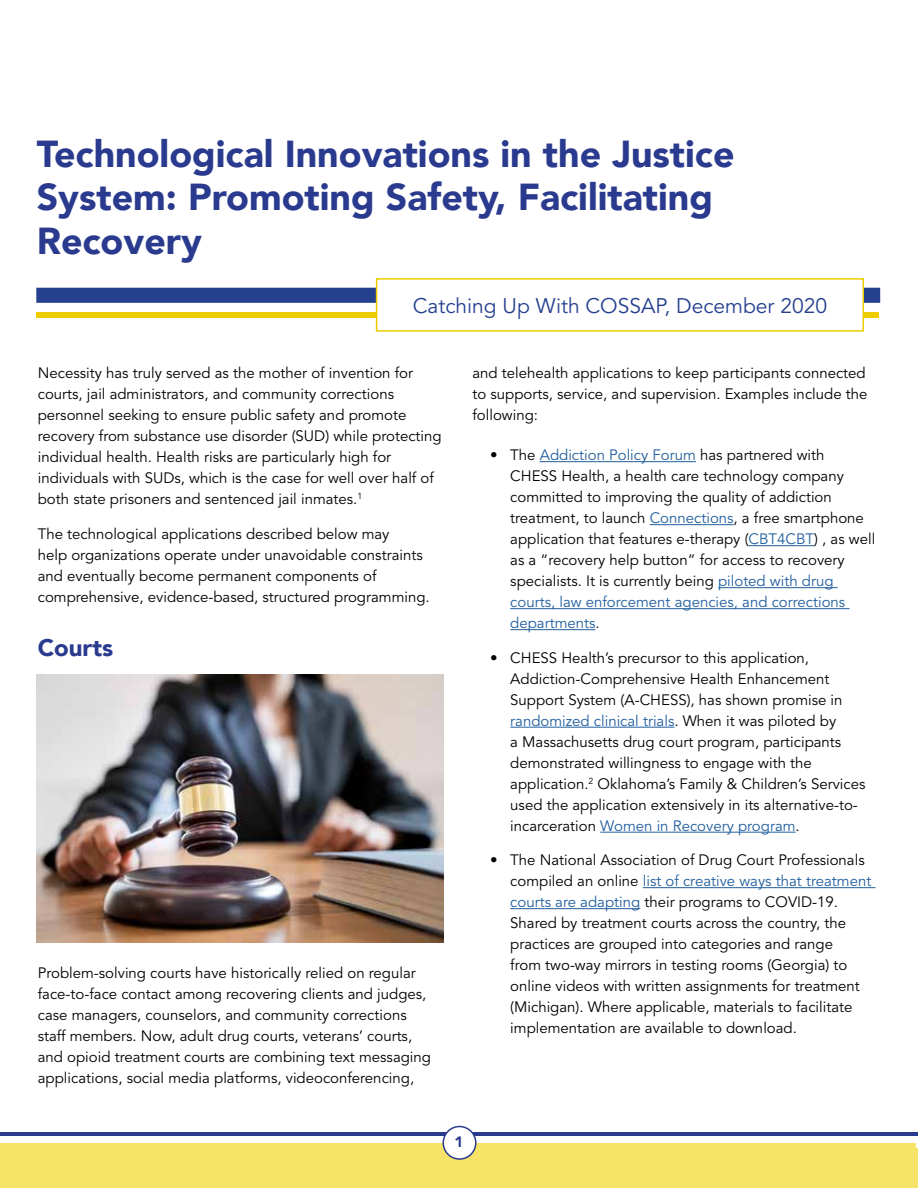
<style>
.page{position:relative;width:918px;height:1188px;background:#fff}
.page>*{position:absolute;margin:0;border:0;box-sizing:border-box;transform-origin:0 0}
.t1{font:900 37.5px/43.5px "Avenir LT";color:#2a3a8e}
.t2{font:900 24px "Avenir LT";color:#2a3a8e}
.t3{font:21px "Avenir LT Std";color:#25408f}
.t4{font:15px/21px "Avenir LT Std";color:#000}
.t5{font:900 15px "Avenir LT";color:#2a3a8e}
.s1{color:#215e9e}
</style>
<div class="page">
<div style="left:36px;top:288px;width:844px;height:15px;background:#25408f;border:2px solid #25408f"></div>
<div style="left:36px;top:312px;width:843px;height:5px;background:#edcd00"></div>
<div style="left:376px;top:278px;width:488px;height:54px;background:#fff;border:2px solid #edcd00"></div>
<div style="left:0;top:1143px;width:916px;height:45px;background:#f6e469"></div>
<hr style="left:0;top:1132px;width:918px;height:4px;background:#2a3a8e">
<div style="left:1px;top:1149px;width:917px;height:39px;background:#f6e469"></div>
<hr style="left:540px;top:461px;width:156px;height:1px;background:#215e9e">
<hr style="left:650px;top:524px;width:84px;height:1px;background:#215e9e">
<hr style="left:749px;top:545px;width:65px;height:1px;background:#215e9e">
<hr style="left:718px;top:587px;width:120px;height:1px;background:#215e9e">
<hr style="left:510px;top:608px;width:339px;height:1px;background:#215e9e">
<hr style="left:510px;top:629px;width:86px;height:1px;background:#215e9e">
<hr style="left:510px;top:727px;width:164px;height:1px;background:#215e9e">
<hr style="left:600px;top:832px;width:196px;height:1px;background:#215e9e">
<hr style="left:643px;top:887px;width:233px;height:1px;background:#215e9e">
<hr style="left:510px;top:908px;width:130px;height:1px;background:#215e9e">
<div style="left:443px;top:1127px;width:33px;height:32px;background:#fff;border-radius:50%"></div>
<div style="left:442px;top:1126px;width:35px;height:34px;border:2px solid #2a3a8e;border-radius:50%"></div>
<img style="left:36px;top:675px;width:408px;height:268px">
<h1 class="t1" style="left:37px;top:131px;width:699px">Technological Innovations in the Justice<br>System: Promoting Safety, Facilitating<br>Recovery</h1>
<h3 class="t3" style="left:413px;top:294px;width:416px">Catching Up With COSSAP, December 2020</h3>
<p class="t4" style="left:38px;top:363px;width:405px">Necessity has truly served as the mother of invention for courts, jail administrators, and community corrections personnel seeking to ensure public safety and promote recovery from substance use disorder (SUD) while protecting individual health. Health risks are particularly high for individuals with SUDs, which is the case for well over half of both state prisoners and sentenced jail inmates.<sup>1</sup></p>
<p class="t4" style="left:38px;top:524px;width:393px">The technological applications described below may<br>help organizations operate under unavoidable constraints and eventually become permanent components of comprehensive, evidence-based, structured programming.</p>
<h2 class="t2" style="left:38px;top:633px;width:77px">Courts</h2>
<p class="t4" style="left:38px;top:962px;width:395px">Problem-solving courts have historically relied on regular face-to-face contact among recovering clients and judges, case managers, counselors, and community corrections staff members. Now, adult drug courts, veterans’ courts, and opioid treatment courts are combining text messaging applications, social media platforms, videoconferencing,</p>
<p class="t4" style="left:472px;top:363px;width:397px;text-align:justify">and telehealth applications to keep participants connected to supports, service, and supervision. Examples include the following:</p>
<p class="t4" style="left:510px;top:445px;width:366px;text-indent:-20px">• The <span class="s1">Addiction Policy Forum</span> has partnered with<br>CHESS Health, a health care technology company committed to improving the quality of addiction treatment, to launch <span class="s1">Connections</span>, a free smartphone application that features e-therapy (<span class="s1">CBT4CBT</span>) , as well as a “recovery help button” for access to recovery specialists. It is currently being <span class="s1">piloted with drug courts, law enforcement agencies, and corrections departments</span>.</p>
<p class="t4" style="left:510px;top:647px;width:357px;text-indent:-20px">• CHESS Health’s precursor to this application, Addiction-Comprehensive Health Enhancement Support System (A-CHESS), has shown promise in <span class="s1">randomized clinical trials</span>. When it was piloted by<br>a Massachusetts drug court program, participants demonstrated willingness to engage with the application.<sup>2</sup> Oklahoma’s Family &amp; Children’s Services used the application extensively in its alternative-to&shy;incarceration <span class="s1">Women in Recovery program</span>.</p>
<p class="t4" style="left:510px;top:850px;width:363px;text-indent:-20px">• The National Association of Drug Court Professionals compiled an online <span class="s1">list of creative ways that treatment courts are adapting</span> their programs to COVID-19.<br>Shared by treatment courts across the country, the practices are grouped into categories and range<br>from two-way mirrors in testing rooms (Georgia) to online videos with written assignments for treatment (Michigan). Where applicable, materials to facilitate implementation are available to download.</p>
<p class="t5" style="left:455px;top:1133px;width:10px">1</p>
</div>
